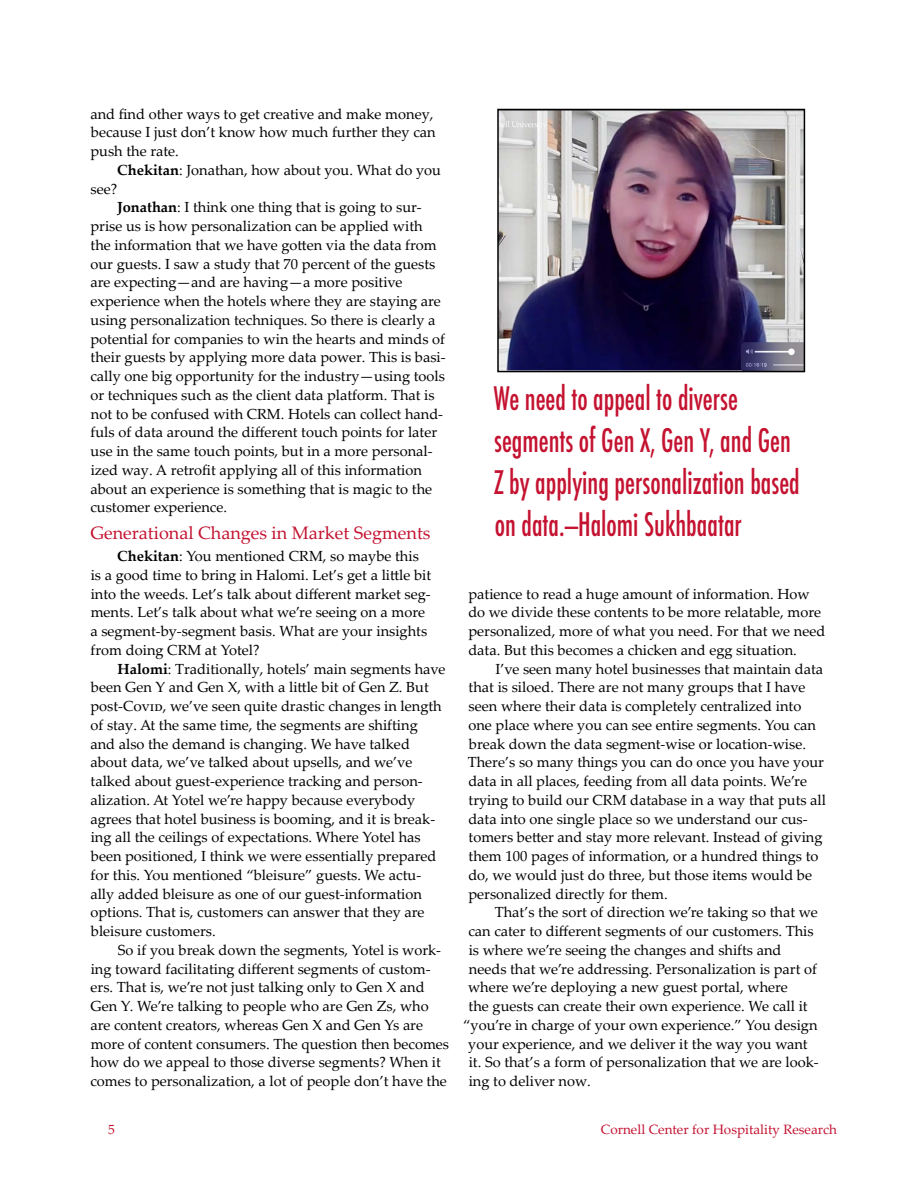
<style>
.page{position:relative;width:918px;height:1188px;background:#fff}
.page>*{position:absolute;margin:0;border:0;box-sizing:border-box;transform-origin:0 0}
.pull_quote{font:500 condensed 31.5px/42px "Futura";color:#c41230;scale:.85 1}
.sub_head_red{font:18px "Palatino Linotype";color:#c41230}
._9_75_12_5_Indented{font:14.7px/18.8px "Palatino Linotype";color:#000}
.t1{font:13.5px "Palatino Linotype";color:#c41230}
.s1{font-weight:700}
</style>
<div class="page">
<img style="left:500px;top:112px;width:302px;height:257px">
<div style="left:497px;top:109px;width:308px;height:263px;border:2px solid #000"></div>
<p class="_9_75_12_5_Indented" style="left:90px;top:104px;width:347px">and find other ways to get creative and make money, because I just don’t know how much further they can push the rate.</p>
<p class="_9_75_12_5_Indented" style="left:91px;top:160px;width:352px;text-indent:27px"><span class="s1">Chekitan</span>: Jonathan, how about you. What do you see?</p>
<p class="_9_75_12_5_Indented" style="left:90px;top:198px;width:357px;text-indent:27px"><span class="s1">Jonathan</span>: I think one thing that is going to sur&shy;prise us is how personalization can be applied with the information that we have gotten via the data from our guests. I saw a study that 70 percent of the guests are expecting—and are having—a more positive experience when the hotels where they are staying are using personalization techniques. So there is clearly a potential for companies to win the hearts and minds of their guests by applying more data power. This is basi&shy;cally one big opportunity for the industry—using tools or techniques such as the client data platform. That is not to be confused with CRM. Hotels can collect hand&shy;fuls of data around the different touch points for later use in the same touch points, but in a more personal&shy;ized way. A retrofit applying all of this information about an experience is something that is magic to the customer experience.</p>
<p class="sub_head_red" style="left:90px;top:521px;width:342px">Generational Changes in Market Segments</p>
<p class="_9_75_12_5_Indented" style="left:90px;top:546px;width:342px;text-indent:27px"><span class="s1">Chekitan</span>: You mentioned CRM, so maybe this is a good time to bring in Halomi. Let’s get a little bit into the weeds. Let’s talk about different market seg&shy;ments. Let’s talk about what we’re seeing on a more a segment-by-segment basis. What are your insights from doing CRM at Yotel?</p>
<p class="_9_75_12_5_Indented" style="left:90px;top:659px;width:357px;text-indent:27px"><span class="s1">Halomi</span>: Traditionally, hotels’ main segments have been Gen Y and Gen X, with a little bit of Gen Z. But post-Covid, we’ve seen quite drastic changes in length of stay. At the same time, the segments are shifting and also the demand is changing. We have talked about data, we’ve talked about upsells, and we’ve talked about guest-experience tracking and person&shy;alization. At Yotel we’re happy because everybody agrees that hotel business is booming, and it is break&shy;ing all the ceilings of expectations. Where Yotel has been positioned, I think we were essentially prepared for this. You mentioned “bleisure” guests. We actu&shy;ally added bleisure as one of our guest-information options. That is, customers can answer that they are bleisure customers.</p>
<p class="_9_75_12_5_Indented" style="left:90px;top:940px;width:360px;text-indent:28px">So if you break down the segments, Yotel is work&shy;ing toward facilitating different segments of custom&shy;ers. That is, we’re not just talking only to Gen X and Gen Y. We’re talking to people who are Gen Zs, who are content creators, whereas Gen X and Gen Ys are more of content consumers. The question then becomes how do we appeal to those diverse segments? When it comes to personalization, a lot of people don’t have the</p>
<p class="pull_quote" style="left:494px;top:377px;width:362px">We need to appeal to diverse segments of Gen X, Gen Y, and Gen<br>Z by applying personalization based on data.—Halomi Sukhbaatar</p>
<p class="_9_75_12_5_Indented" style="left:468px;top:584px;width:359px">patience to read a huge amount of information. How do we divide these contents to be more relatable, more personalized, more of what you need. For that we need data. But this becomes a chicken and egg situation.</p>
<p class="_9_75_12_5_Indented" style="left:468px;top:659px;width:360px;text-indent:28px">I’ve seen many hotel businesses that maintain data that is siloed. There are not many groups that I have seen where their data is completely centralized into one place where you can see entire segments. You can break down the data segment-wise or location-wise.<br>There’s so many things you can do once you have your data in all places, feeding from all data points. We’re trying to build our CRM database in a way that puts all data into one single place so we understand our cus&shy;tomers better and stay more relevant. Instead of giving them 100 pages of information, or a hundred things to do, we would just do three, but those items would be personalized directly for them.</p>
<p class="_9_75_12_5_Indented" style="left:495px;top:903px;width:324px">That’s the sort of direction we’re taking so that we</p>
<p class="_9_75_12_5_Indented" style="left:468px;top:921px;width:347px">can cater to different segments of our customers. This</p>
<p class="_9_75_12_5_Indented" style="left:469px;top:940px;width:314px">is where we’re seeing the changes and shifts and</p>
<p class="_9_75_12_5_Indented" style="left:469px;top:959px;width:350px">needs that we’re addressing. Personalization is part of</p>
<p class="_9_75_12_5_Indented" style="left:468px;top:978px;width:321px">where we’re deploying a new guest portal, where</p>
<p class="_9_75_12_5_Indented" style="left:469px;top:996px;width:341px">the guests can create their own experience. We call it</p>
<p class="_9_75_12_5_Indented" style="left:463px;top:1015px;width:356px">“you’re in charge of your own experience.” You design</p>
<p class="_9_75_12_5_Indented" style="left:468px;top:1034px;width:341px">your experience, and we deliver it the way you want</p>
<p class="_9_75_12_5_Indented" style="left:469px;top:1053px;width:352px">it. So that’s a form of personalization that we are look-</p>
<p class="_9_75_12_5_Indented" style="left:469px;top:1071px;width:124px">ing to deliver now.</p>
<p class="t1" style="left:108px;top:1120px;width:8px">5</p>
<p class="t1" style="left:601px;top:1120px;width:238px">Cornell Center for Hospitality Research</p>
</div>
